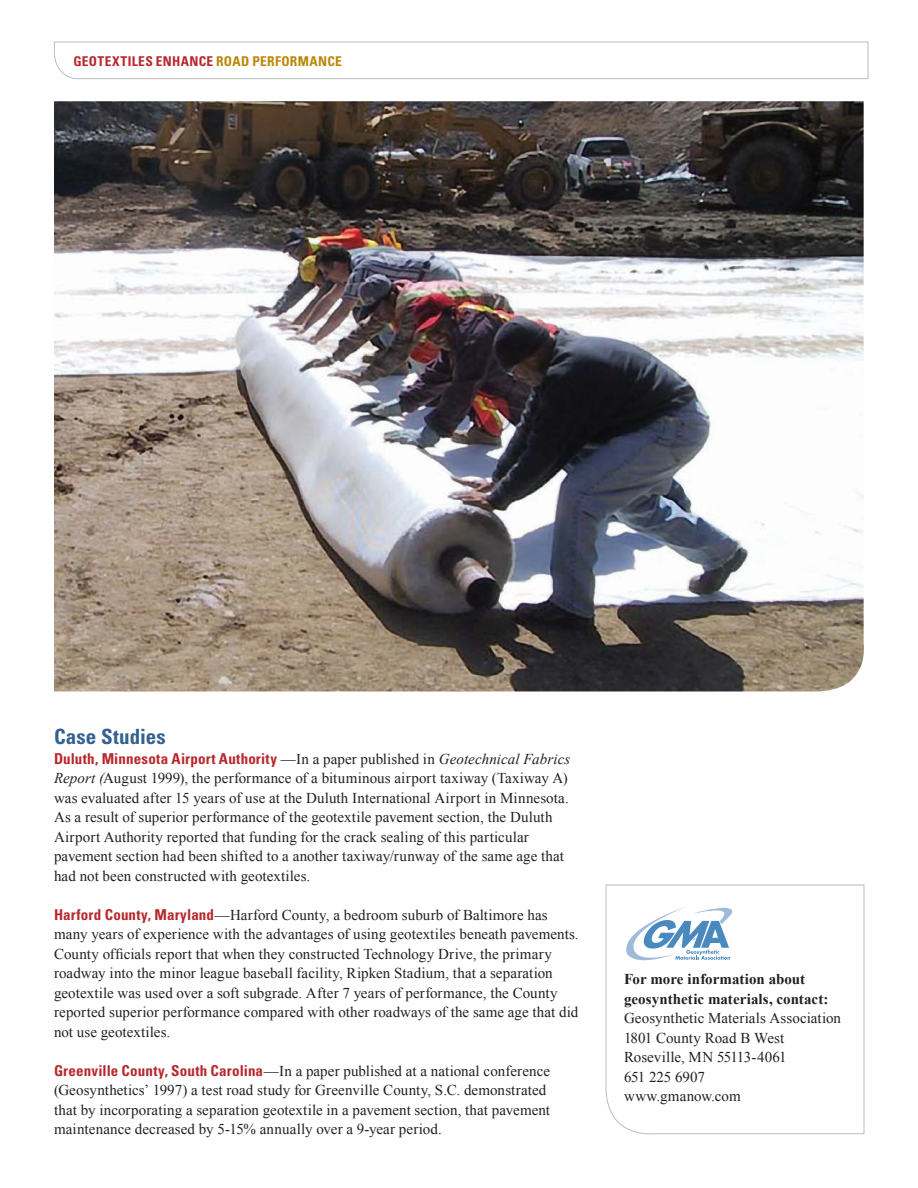
<style>
.page{position:relative;width:918px;height:1188px;background:#fff}
.page>*{position:absolute;margin:0;border:0;box-sizing:border-box;transform-origin:0 0}
.t1{font:700 condensed 21px "Univers LT Std";letter-spacing:.005em;color:#356190}
.t2{font:15px/19.5px "Times New Roman";letter-spacing:.005em;color:#231f20}
.t3{font:700 condensed 15px "Univers LT Std";letter-spacing:.015em;color:#b7282e}
.t4{font:700 15px/19.5px "Times New Roman";color:#231f20}
.t5{font:700 condensed 13.5px "Univers LT Std";letter-spacing:.025em;color:#b7282e}
.s1{color:#ba8808}
.s2{font-family:"Times New Roman";font-weight:400;font-stretch:normal;color:#231f20}
.s3{font-family:"Times New Roman";font-weight:400;font-style:italic;font-stretch:normal;color:#231f20}
.s4{font-style:italic}
.s5{font-family:"Univers LT Std";font-weight:700;font-stretch:condensed;color:#b7282e}
</style>
<div class="page">
<svg style="left:54px;top:41px;width:815px;height:38px"></svg>
<svg style="left:605px;top:884px;width:260px;height:251px"></svg>
<img style="left:54px;top:101px;width:810px;height:590px">
<svg style="left:626px;top:906px;width:106px;height:54px"></svg>
<p class="t5" style="left:74px;top:56px;width:270px">GEOTEXTILES ENHANCE <span class="s1">ROAD PERFORMANCE</span></p>
<h1 class="t1" style="left:54px;top:728px;width:113px">Case Studies</h1>
<p class="t3" style="left:54px;top:752px;width:518px">Duluth, Minnesota Airport Authority <span class="s2">—In a paper published in</span> <span class="s3">Geotechnical Fabrics</span></p>
<p class="t2" style="left:54px;top:768px;width:516px"><span class="s4">Report (</span>August 1999), the performance of a bituminous airport taxiway (Taxiway A) was evaluated after 15 years of use at the Duluth International Airport in Minnesota.<br>As a result of superior performance of the geotextile pavement section, the Duluth Airport Authority reported that funding for the crack sealing of this particular pavement section had been shifted to a another taxiway/runway of the same age that had not been constructed with geotextiles.</p>
<p class="t2" style="left:54px;top:905px;width:526px"><span class="s5">Harford County, Maryland</span>—Harford County, a bedroom suburb of Baltimore has many years of experience with the advantages of using geotextiles beneath pavements.<br>County officials report that when they constructed Technology Drive, the primary roadway into the minor league baseball facility, Ripken Stadium, that a separation geotextile was used over a soft subgrade. After 7 years of performance, the County reported superior performance compared with other roadways of the same age that did not use geotextiles.</p>
<p class="t2" style="left:54px;top:1061px;width:498px"><span class="s5">Greenville County, South Carolina</span>—In a paper published at a national conference (Geosynthetics’ 1997) a test road study for Greenville County, S.C. demonstrated that by incorporating a separation geotextile in a pavement section, that pavement maintenance decreased by 5-15% annually over a 9-year period.</p>
<p class="t4" style="left:624px;top:969px;width:206px">For more information about geosynthetic materials, contact:</p>
<p class="t2" style="left:624px;top:1008px;width:219px">Geosynthetic Materials Association<br>1801 County Road B West<br>Roseville, MN 55113-4061<br>651 225 6907<br>www.gmanow.com</p>
</div>
